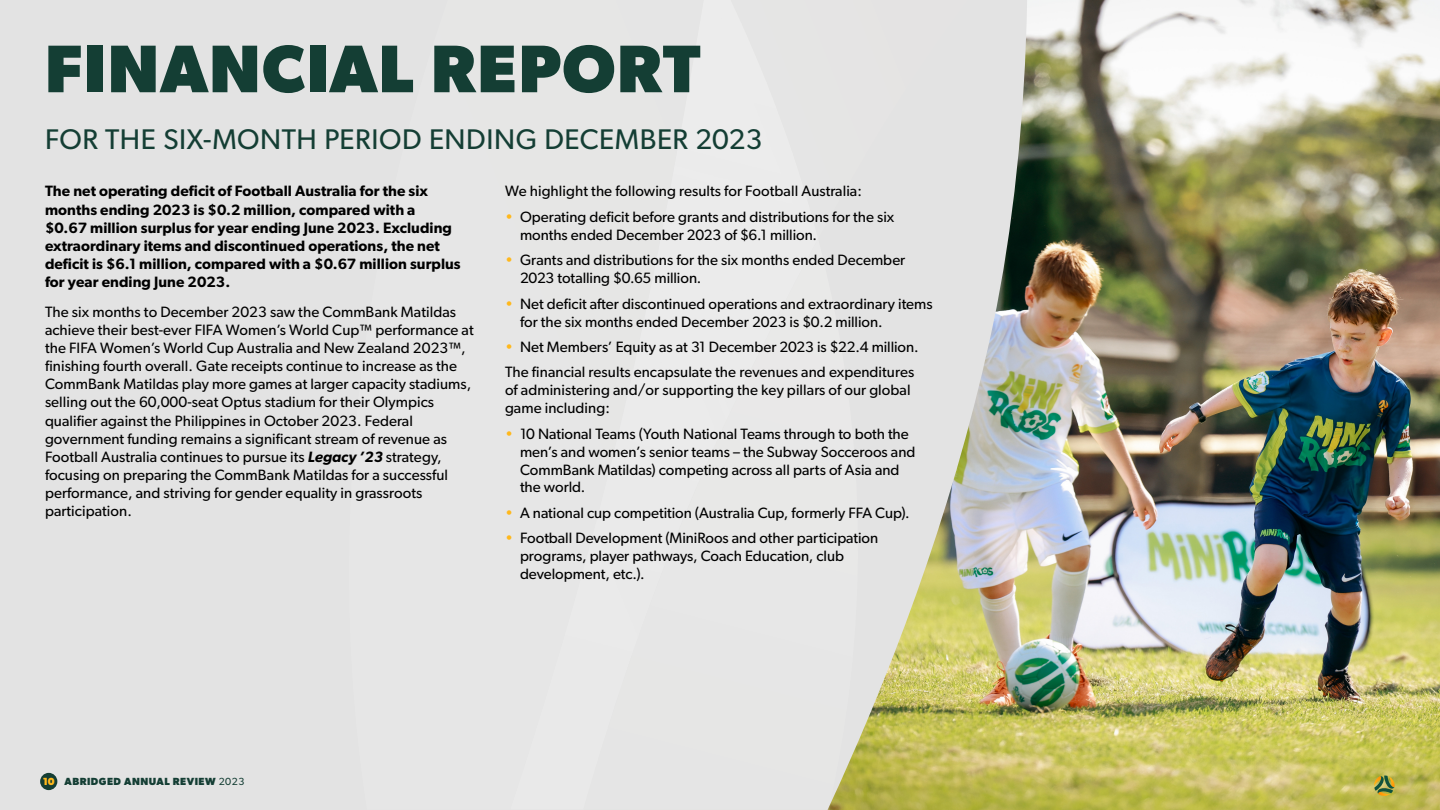
<style>
.page{position:relative;width:1440px;height:810px;background:#e5e5e5}
.page>*{position:absolute;margin:0;border:0;box-sizing:border-box;transform-origin:0 0}
.t1{font:700 67.5px "Gibson";letter-spacing:.02em;color:#143e34}
.t2{font:28.5px "Gibson";letter-spacing:.02em;color:#143e34}
.t3{font:15px/18.1px "Gibson";letter-spacing:.005em;color:#000}
.t4{font:600 15px/18.1px "Gibson";letter-spacing:.005em;color:#000}
.t5{font:700 10.35px "Gibson";letter-spacing:.05em;color:#143e34}
.s1{font-weight:600;font-style:italic}
.s2{color:#ffb81c}
.s3{font-weight:400}
</style>
<div class="page">
<div style="left:40px;top:773px;width:17px;height:17px;background:#143e34;border-radius:50%"></div>
<img style="left:827px;top:0;width:613px;height:810px">
<svg style="left:1374px;top:776px;width:21px;height:20px"></svg>
<h1 class="t1" style="left:45px;top:29px;width:657px">FINANCIAL REPORT</h1>
<h2 class="t2" style="left:45px;top:122px;width:719px">FOR THE SIX-MONTH PERIOD ENDING DECEMBER 2023</h2>
<p class="t4" style="left:45px;top:182px;width:417px">The net operating deficit of Football Australia for the six months ending 2023 is $0.2 million, compared with a $0.67 million surplus for year ending June 2023. Excluding extraordinary items and discontinued operations, the net deficit is $6.1 million, compared with a $0.67 million surplus for year ending June 2023.</p>
<p class="t3" style="left:45px;top:302px;width:430px">The six months to December 2023 saw the CommBank Matildas achieve their best-ever FIFA Women’s World Cup™ performance at the FIFA Women’s World Cup Australia and New Zealand 2023™, finishing fourth overall. Gate receipts continue to increase as the CommBank Matildas play more games at larger capacity stadiums, selling out the 60,000-seat Optus stadium for their Olympics qualifier against the Philippines in October 2023. Federal government funding remains a significant stream of revenue as Football Australia continues to pursue its <span class="s1">Legacy ’23</span> strategy, focusing on preparing the CommBank Matildas for a successful performance, and striving for gender equality in grassroots participation.</p>
<p class="t3" style="left:505px;top:182px;width:358px">We highlight the following results for Football Australia:</p>
<p class="t3" style="left:520px;top:208px;width:376px;line-height:17.9px;text-indent:-15px"><span class="s2">•</span> Operating deficit before grants and distributions for the six months ended December 2023 of $6.1 million.</p>
<p class="t3" style="left:520px;top:251px;width:387px;line-height:17.9px;text-indent:-15px"><span class="s2">•</span> Grants and distributions for the six months ended December<br>2023 totalling $0.65 million.</p>
<p class="t3" style="left:520px;top:294px;width:414px;line-height:17.9px;text-indent:-15px"><span class="s2">•</span> Net deficit after discontinued operations and extraordinary items for the six months ended December 2023 is $0.2 million.</p>
<p class="t3" style="left:505px;top:334px;width:415px;line-height:25.4px"><span class="s2">•</span> Net Members’ Equity as at 31 December 2023 is $22.4 million.<br>The financial results encapsulate the revenues and expenditures</p>
<p class="t3" style="left:505px;top:381px;width:407px;line-height:17.9px">of administering and/or supporting the key pillars of our global game including:</p>
<p class="t3" style="left:520px;top:424px;width:397px;line-height:17.9px;text-indent:-15px"><span class="s2">•</span> 10 National Teams (Youth National Teams through to both the men’s and women’s senior teams – the Subway Socceroos and CommBank Matildas) competing across all parts of Asia and the world.</p>
<p class="t3" style="left:505px;top:503px;width:406px"><span class="s2">•</span> A national cup competition (Australia Cup, formerly FFA Cup).</p>
<p class="t3" style="left:520px;top:529px;width:360px;line-height:17.9px;text-indent:-15px"><span class="s2">•</span> Football Development (MiniRoos and other participation programs, player pathways, Coach Education, club development, etc.).</p>
<p class="t5" style="left:43px;top:775px;width:203px"><span class="s2">10</span> ABRIDGED ANNUAL REVIEW <span class="s3">2023</span></p>
</div>
